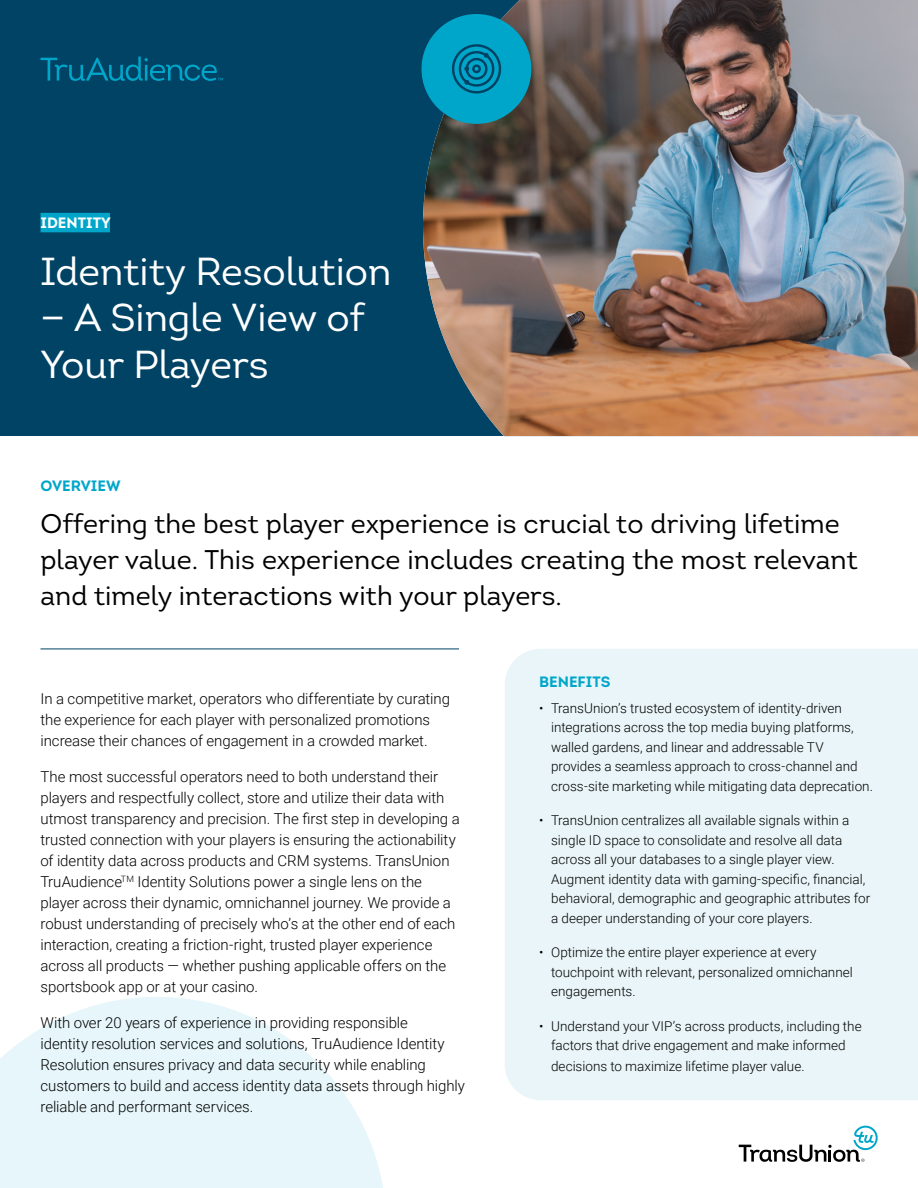
<style>
.page{position:relative;width:918px;height:1188px;background:#fff}
.page>*{position:absolute;margin:0;border:0;box-sizing:border-box;transform-origin:0 0}
.Document_Headline{font:39px/46.5px "Intro";color:#fff}
.Body_Headline_-_Intr{font:27px/36px "Intro";color:#000}
.Body_Content_-_Robot{font:300 15px/21px "Roboto";letter-spacing:-.005em;color:#000}
.Body_Primary_Heading{font:700 15px "Intro";color:#00a6ca}
.Document_Type_Indust{font:700 15px "Intro";color:#fff}
.t1{font:300 13.5px/19.5px "Roboto";color:#000}
</style>
<div class="page">
<svg style="left:739px;top:1126px;width:139px;height:36px"></svg>
<div style="left:0;top:0;width:918px;height:436px;background:#004364"></div>
<img style="left:423px;top:0;width:495px;height:436px">
<div style="left:421px;top:14px;width:110px;height:110px;background:#00a6ca;border-radius:50%"></div>
<svg style="left:0;top:997px;width:383px;height:191px;fill:#e6f6fa"></svg>
<svg style="left:40px;top:57px;width:183px;height:24px"></svg>
<svg style="left:452px;top:44px;width:50px;height:50px"></svg>
<div style="left:505px;top:649px;width:413px;height:451px;background:#e9f5f8"></div>
<hr style="left:40px;top:649px;width:419px;height:1px;background:#004364">
<div style="left:40px;top:213px;width:70px;height:19px;background:#00a6ca"></div>
<p class="Document_Type_Indust" style="left:40px;top:213px;width:72px">IDENTITY</p>
<p class="Document_Headline" style="left:40px;top:248px;width:353px">Identity Resolution</p>
<p class="Document_Headline" style="left:40px;top:294px;width:326px">— A Single View of<br>Your Players</p>
<p class="Body_Primary_Heading" style="left:40px;top:476px;width:82px">OVERVIEW</p>
<p class="Body_Headline_-_Intr" style="left:40px;top:506px;width:819px">Offering the best player experience is crucial to driving lifetime player value. This experience includes creating the most relevant and timely interactions with your players.</p>
<p class="Body_Content_-_Robot" style="left:40px;top:687px;width:411px">In a competitive market, operators who differentiate by curating the experience for each player with personalized promotions increase their chances of engagement in a crowded market.</p>
<p class="Body_Content_-_Robot" style="left:40px;top:765px;width:421px">The most successful operators need to both understand their players and respectfully collect, store and utilize their data with utmost transparency and precision. The first step in developing a trusted connection with your players is ensuring the actionability of identity data across products and CRM systems. TransUnion TruAudience<sup>TM</sup> Identity Solutions power a single lens on the player across their dynamic, omnichannel journey. We provide a robust understanding of precisely who’s at the other end of each interaction, creating a friction-right, trusted player experience across all products — whether pushing applicable offers on the sportsbook app or at your casino.</p>
<p class="Body_Content_-_Robot" style="left:40px;top:1011px;width:426px">With over 20 years of experience in providing responsible<br>identity resolution services and solutions, TruAudience Identity Resolution ensures privacy and data security while enabling customers to build and access identity data assets through highly reliable and performant services.</p>
<p class="Body_Primary_Heading" style="left:539px;top:672px;width:73px">BENEFITS</p>
<p class="t1" style="left:551px;top:697px;width:323px;text-indent:-12px">• TransUnion’s trusted ecosystem of identity-driven integrations across the top media buying platforms, walled gardens, and linear and addressable TV provides a seamless approach to cross-channel and cross-site marketing while mitigating data deprecation.</p>
<p class="t1" style="left:551px;top:810px;width:321px;text-indent:-12px">• TransUnion centralizes all available signals within a single ID space to consolidate and resolve all data across all your databases to a single player view.<br>Augment identity data with gaming-specific, financial, behavioral, demographic and geographic attributes for a deeper understanding of your core players.</p>
<p class="t1" style="left:551px;top:942px;width:303px;text-indent:-12px">• Optimize the entire player experience at every touchpoint with relevant, personalized omnichannel engagements.</p>
<p class="t1" style="left:539px;top:1015px;width:324px;text-align:center">• Understand your VIP’s across products, including the factors that drive engagement and make informed</p>
<p class="t1" style="left:551px;top:1056px;width:255px">decisions to maximize lifetime player value.</p>
</div>
